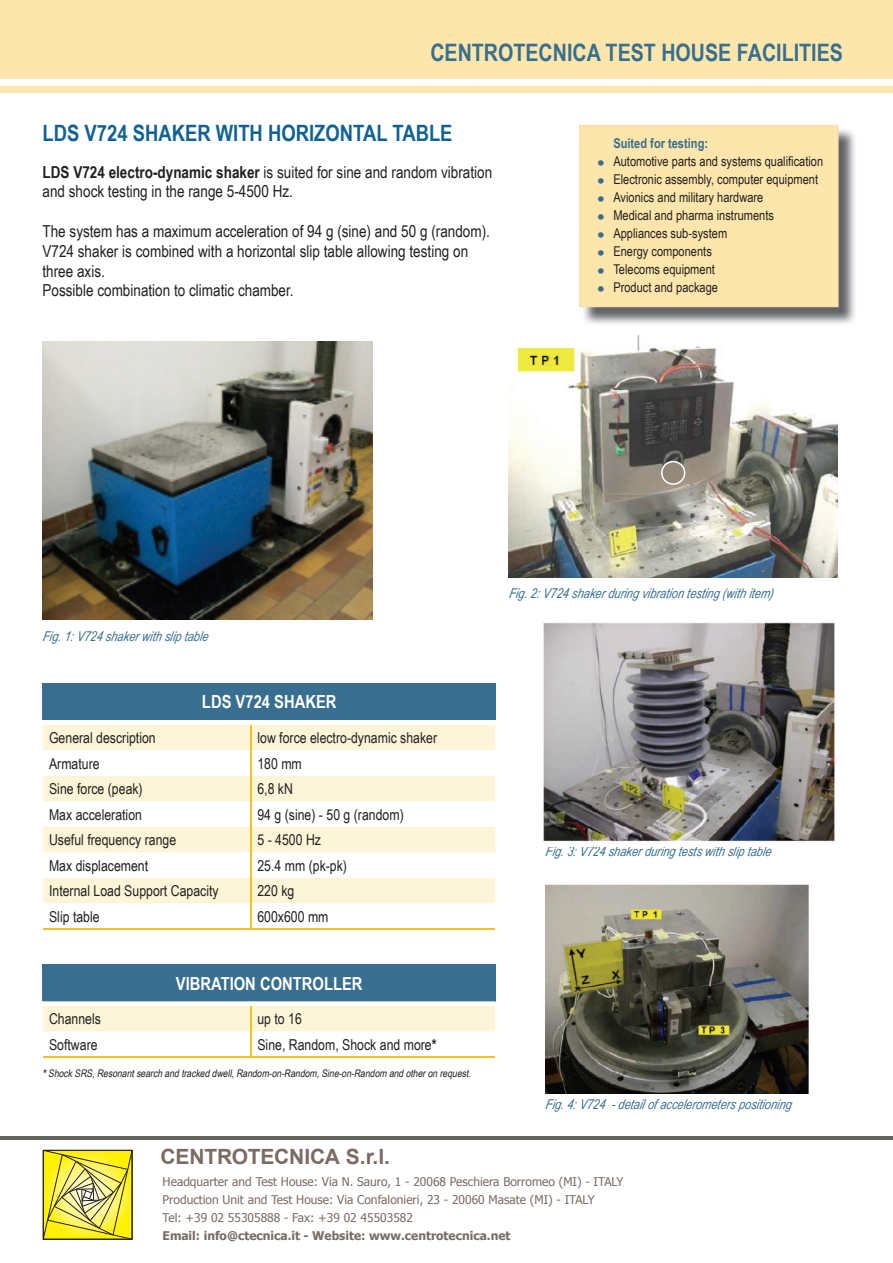
<style>
.page{position:relative;width:893px;height:1263px;background:#fff}
.page>*{position:absolute;margin:0;border:0;box-sizing:border-box;transform-origin:0 0}
.t1{font:700 24px "Arial Narrow";color:#386e8f}
.t2{font:700 22.5px "Arial Narrow";color:#116293}
.t3{font:700 21px "Arial";letter-spacing:-.01em;color:#7a6c65}
.t4{font:700 18px "Arial Narrow";color:#fff}
.t5{font:16.5px/19.8px "Arial Narrow";color:#231f20}
.t6{font:15px "Arial Narrow";color:#231f20}
.t7{font:13.5px/18px "Arial Narrow";color:#231f20}
.t8{font:italic 13.5px "Arial Narrow";color:#386e8f}
.t9{font:700 13.5px "Arial Narrow";color:#386e8f}
.t10{font:13.5px/18px "Geneva CY";color:#386e8f;text-align:justify}
.t11{font:12px/18px "Tahoma";color:#7a6c65}
.t12{font:700 12px "Tahoma";color:#7a6c65}
.t13{font:italic 10.5px "Arial Narrow";color:#231f20}
.s1{font-weight:700}
</style>
<div class="page">
<div style="left:43px;top:684px;width:452px;height:36px;background:#386e8f"></div>
<svg style="left:43px;top:725px;width:452px;height:203px"></svg>
<hr style="left:43px;top:928px;width:208px;height:1px;background:#fcbf22">
<hr style="left:251px;top:928px;width:244px;height:1px;background:#fcbf22">
<hr style="left:43px;top:683px;width:208px;height:1px;background:#386e8f">
<hr style="left:251px;top:683px;width:245px;height:1px;background:#386e8f">
<hr style="left:495px;top:684px;width:1px;height:36px;background:#386e8f">
<div style="left:43px;top:965px;width:452px;height:36px;background:#386e8f"></div>
<svg style="left:43px;top:1001px;width:452px;height:55px"></svg>
<hr style="left:43px;top:1056px;width:208px;height:2px;background:#fcbf22">
<hr style="left:251px;top:1056px;width:244px;height:2px;background:#fcbf22">
<hr style="left:43px;top:964px;width:208px;height:1px;background:#386e8f">
<hr style="left:251px;top:964px;width:245px;height:1px;background:#386e8f">
<hr style="left:495px;top:965px;width:1px;height:36px;background:#386e8f">
<img style="left:509px;top:336px;width:328px;height:242px">
<img style="left:545px;top:884px;width:264px;height:209px">
<img style="left:543px;top:622px;width:292px;height:220px">
<img style="left:582px;top:130px;width:273px;height:194px">
<div style="left:579px;top:125px;width:260px;height:182px;background:#fde6ab"></div>
<div style="left:0;top:0;width:893px;height:93px;background:#fde6ab"></div>
<svg style="left:0;top:79px;width:893px;height:7px;background:#fefefd"></svg>
<svg style="left:43px;top:1150px;width:90px;height:90px;background:#d7cd42"></svg>
<hr style="left:43px;top:1150px;width:1px;height:89px;background:#231f20">
<hr style="left:0;top:1136px;width:893px;height:3px;background:#63635c">
<img style="left:43px;top:342px;width:329px;height:277px">
<svg style="left:661px;top:461px;width:24px;height:24px"></svg>
<h1 class="t1" style="left:430px;top:34px;width:414px">CENTROTECNICA TEST HOUSE FACILITIES</h1>
<h2 class="t2" style="left:43px;top:116px;width:412px">LDS V724 SHAKER WITH HORIZONTAL TABLE</h2>
<p class="t5" style="left:43px;top:161px;width:451px"><span class="s1">LDS V724 electro-dynamic shaker</span> is suited for sine and random vibration and shock testing in the range 5-4500 Hz.</p>
<p class="t5" style="left:43px;top:221px;width:449px">The system has a maximum acceleration of 94 g (sine) and 50 g (random).<br>V724 shaker is combined with a horizontal slip table allowing testing on three axis.<br>Possible combination to climatic chamber.</p>
<p class="t10" style="left:596px;top:154px;width:11px">• • • • • • • •</p>
<p class="t9" style="left:613px;top:133px;width:96px">Suited for testing:</p>
<p class="t7" style="left:613px;top:152px;width:211px">Automotive parts and systems qualification<br>Electronic assembly, computer equipment<br>Avionics and military hardware<br>Medical and pharma instruments<br>Appliances sub-system<br>Energy components<br>Telecoms equipment<br>Product and package</p>
<p class="t8" style="left:43px;top:627px;width:170px">Fig.1:V724 shakerwith slip table</p>
<p class="t4" style="left:202px;top:688px;width:136px">LDS V724 SHAKER</p>
<p class="t6" style="left:49px;top:727px;width:108px">General description</p>
<p class="t6" style="left:257px;top:727px;width:181px">low force electro-dynamic shaker</p>
<p class="t6" style="left:49px;top:752px;width:52px">Armature</p>
<p class="t6" style="left:257px;top:752px;width:46px">180 mm</p>
<p class="t6" style="left:49px;top:778px;width:95px">Sine force (peak)</p>
<p class="t6" style="left:257px;top:778px;width:37px">6,8 kN</p>
<p class="t6" style="left:49px;top:803px;width:94px">Max acceleration</p>
<p class="t6" style="left:257px;top:803px;width:148px">94 g (sine) - 50 g (random)</p>
<p class="t6" style="left:49px;top:829px;width:129px">Useful frequency range</p>
<p class="t6" style="left:257px;top:829px;width:65px">5 - 4500 Hz</p>
<p class="t6" style="left:49px;top:854px;width:101px">Max displacement</p>
<p class="t6" style="left:257px;top:854px;width:91px">25.4 mm (pk-pk)</p>
<p class="t6" style="left:49px;top:880px;width:171px">Internal Load Support Capacity</p>
<p class="t6" style="left:257px;top:880px;width:38px">220 kg</p>
<p class="t6" style="left:49px;top:905px;width:52px">Slip table</p>
<p class="t6" style="left:257px;top:905px;width:73px">600x600 mm</p>
<p class="t4" style="left:176px;top:970px;width:188px">VIBRATION CONTROLLER</p>
<p class="t6" style="left:49px;top:1008px;width:53px">Channels</p>
<p class="t6" style="left:257px;top:1008px;width:46px">up to 16</p>
<p class="t6" style="left:49px;top:1033px;width:50px">Software</p>
<p class="t6" style="left:257px;top:1033px;width:181px">Sine, Random, Shock and more<span class="s1">*</span></p>
<p class="t13" style="left:43px;top:1065px;width:432px"><span class="s1">*</span>ShockSRS,Resonantsearchandtrackeddwell,Random-on-Random,Sine-on-Random andotheronrequest.</p>
<h3 class="t3" style="left:160px;top:1142px;width:231px">CENTROTECNICA S.r.l.</h3>
<p class="t8" style="left:509px;top:583px;width:266px">Fig.2:V724 shakerduring vibration testing (with item)</p>
<p class="t8" style="left:545px;top:842px;width:231px">Fig.3:V724 shakerduring testswith slip table</p>
<p class="t8" style="left:545px;top:1095px;width:251px">Fig.4:V724 -detailof accelerometerspositioning</p>
<p class="t11" style="left:163px;top:1172px;width:462px">Headquarter and Test House: Via N. Sauro, 1 - 20068 Peschiera Borromeo (MI) - ITALY<br>Production Unit and Test House: Via Confalonieri, 23 - 20060 Masate (MI) - ITALY<br>Tel: +39 02 55305888 - Fax: +39 02 45503582</p>
<p class="t12" style="left:163px;top:1227px;width:349px">Email: info@ctecnica.it - Website: www.centrotecnica.net</p>
</div>
